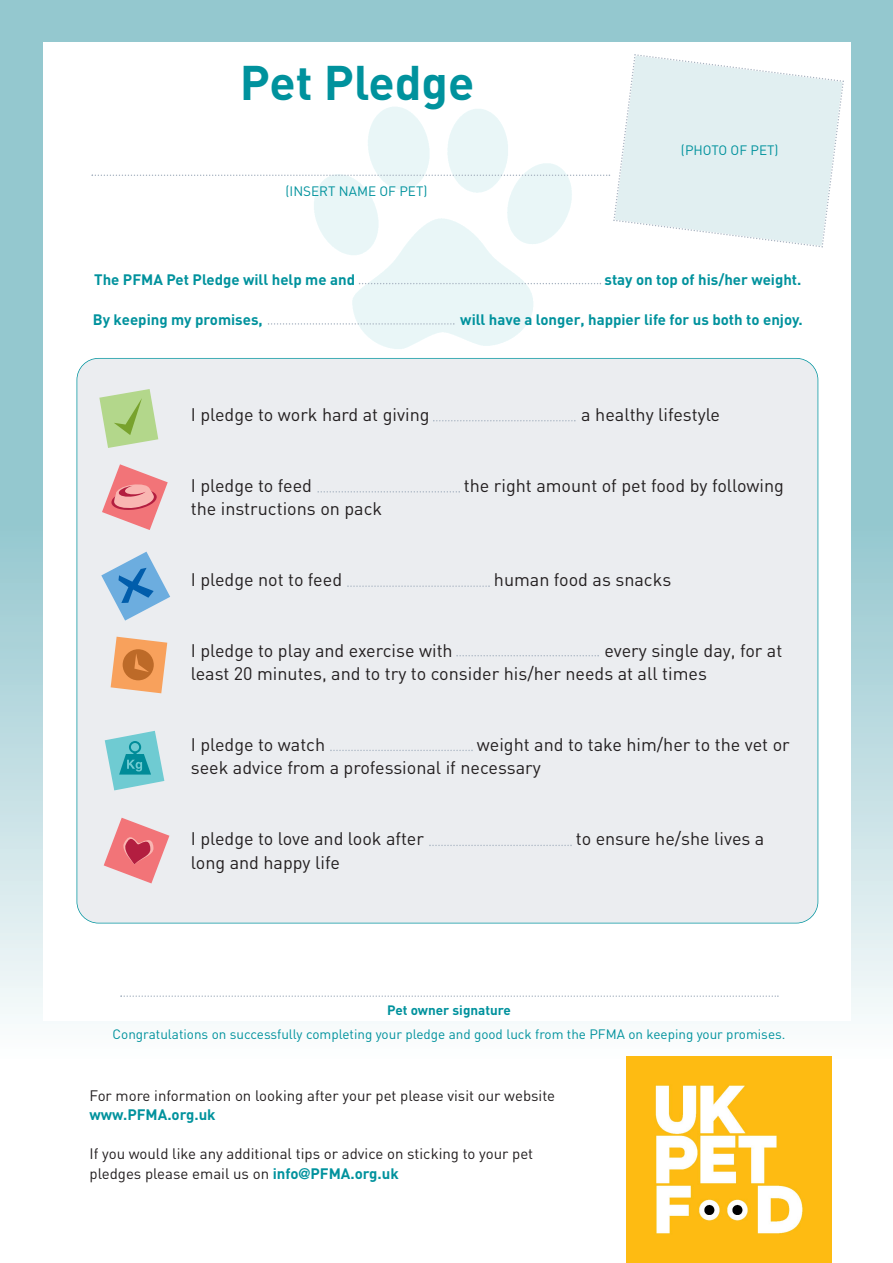
<style>
.page{position:relative;width:893px;height:1263px;background:#fff}
.page>*{position:absolute;margin:0;border:0;box-sizing:border-box;transform-origin:0 0}
.t1{font:700 48px "DIN";color:#00929d}
.t2{font:18px/23.5px "DIN";color:#231f20}
.t3{font:15px/19.5px "DIN";color:#231f20}
.t4{font:700 15px "DIN";color:#00929d}
.t5{font:13.5px "DIN";color:#00929d}
.t6{font:700 13.5px "DIN";color:#00929d}
.s1{font-weight:700;color:#00929d}
.s2{font-family:"Helvetica Neue";font-weight:700;color:#00929d}
</style>
<div class="page">
<div style="left:0;top:0;width:893px;height:524px;background:#94c8cf"></div>
<div style="left:0;top:523px;width:893px;height:535px;background:linear-gradient(to bottom,#96c8d0,#fbfcfd)"></div>
<div style="left:43px;top:43px;width:807px;height:977px;background:#fff"></div>
<img style="left:335px;top:248px;width:263px;height:101px">
<div style="left:77px;top:359px;width:740px;height:564px;background:#ebedf0;border-radius:21px"></div>
<svg style="left:99px;top:389px;width:59px;height:59px"></svg>
<svg style="left:102px;top:464px;width:66px;height:66px"></svg>
<svg style="left:101px;top:552px;width:69px;height:68px"></svg>
<svg style="left:111px;top:637px;width:56px;height:56px;background:#e8a169"></svg>
<svg style="left:105px;top:731px;width:59px;height:59px"></svg>
<svg style="left:104px;top:818px;width:65px;height:65px"></svg>
<svg style="left:120px;top:995px;width:659px;height:2px"></svg>
<svg style="left:359px;top:283px;width:242px;height:1px"></svg>
<svg style="left:268px;top:323px;width:186px;height:2px"></svg>
<svg style="left:433px;top:420px;width:143px;height:1px"></svg>
<svg style="left:92px;top:54px;width:752px;height:194px"></svg>
<svg style="left:317px;top:491px;width:143px;height:2px"></svg>
<svg style="left:347px;top:585px;width:143px;height:2px"></svg>
<svg style="left:456px;top:655px;width:143px;height:1px"></svg>
<svg style="left:330px;top:750px;width:143px;height:1px"></svg>
<svg style="left:429px;top:845px;width:143px;height:1px"></svg>
<img style="left:626px;top:1056px;width:205px;height:206px">
<h1 class="t1" style="left:240px;top:66px;width:236px">Pet Pledge</h1>
<p class="t5" style="left:286px;top:186px;width:143px">(INSERT NAME OF PET)</p>
<p class="t5" style="left:681px;top:145px;width:99px">(PHOTO OF PET)</p>
<p class="t4" style="left:94px;top:274px;width:262px">The PFMA Pet Pledge will help me and</p>
<p class="t4" style="left:605px;top:274px;width:198px">stay on top of his/her weight.</p>
<p class="t4" style="left:93px;top:314px;width:171px">By keeping my promises,</p>
<p class="t4" style="left:460px;top:314px;width:344px">will have a longer, happier life for us both to enjoy.</p>
<p class="t2" style="left:191px;top:405px;width:240px">I pledge to work hard at giving</p>
<p class="t2" style="left:581px;top:405px;width:140px">a healthy lifestyle</p>
<p class="t2" style="left:191px;top:476px;width:123px">I pledge to feed</p>
<p class="t2" style="left:464px;top:476px;width:322px">the right amount of pet food by following</p>
<p class="t2" style="left:191px;top:499px;width:193px">the instructions on pack</p>
<p class="t2" style="left:191px;top:570px;width:153px">I pledge not to feed</p>
<p class="t2" style="left:494px;top:570px;width:179px">human food as snacks</p>
<p class="t2" style="left:191px;top:640px;width:593px;text-indent:414px">every single day, for at least 20 minutes, and to try to consider his/her needs at all times</p>
<p class="t2" style="left:191px;top:640px;width:263px">I pledge to play and exercise with</p>
<p class="t2" style="left:191px;top:735px;width:600px;text-indent:286px">weight and to take him/her to the vet or seek advice from a professional if necessary</p>
<p class="t2" style="left:191px;top:735px;width:136px">I pledge to watch</p>
<p class="t2" style="left:191px;top:829px;width:235px">I pledge to love and look after</p>
<p class="t2" style="left:576px;top:829px;width:190px">to ensure he/she lives a</p>
<p class="t2" style="left:191px;top:852px;width:151px">long and happy life</p>
<p class="t6" style="left:387px;top:1005px;width:125px">Pet owner signature</p>
<p class="t5" style="left:113px;top:1029px;width:674px">Congratulations on successfully completing your pledge and good luck from the PFMA on keeping your promises.</p>
<p class="t3" style="left:90px;top:1087px;width:467px">For more information on looking after your pet please visit our website</p>
<p class="t4" style="left:90px;top:1109px;width:128px">www.PFMA.org.uk</p>
<p class="t3" style="left:90px;top:1146px;width:445px">If you would like any additional tips or advice on sticking to your pet pledges please email us on <span class="s1">info</span><span class="s2">@</span><span class="s1">PFMA.org.uk</span></p>
</div>
